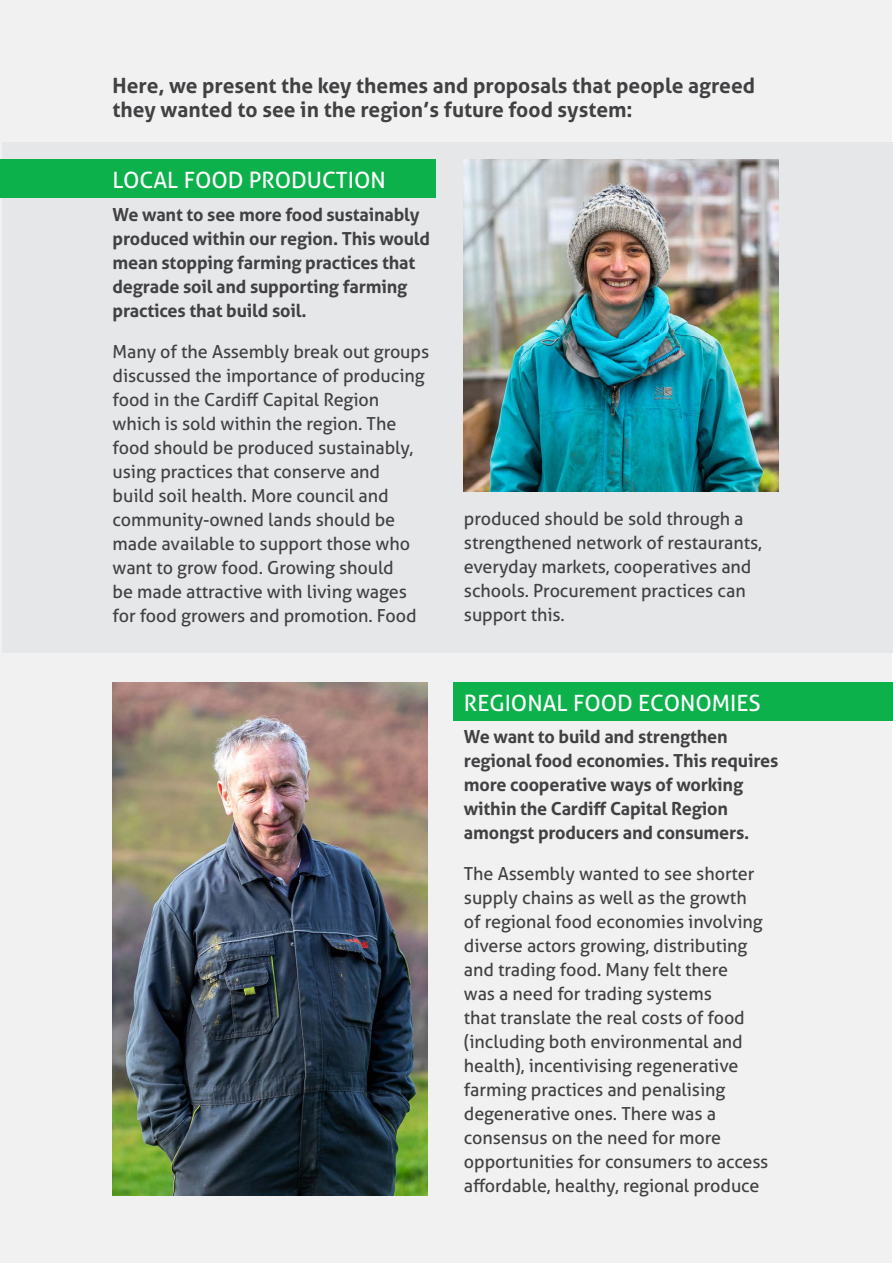
<style>
.page{position:relative;width:893px;height:1263px;background:#fff}
.page>*{position:absolute;margin:0;border:0;box-sizing:border-box;transform-origin:0 0}
.t1{font:22.5px "Aller";color:#fff}
.t2{font:700 21px/24px "Aller";color:#414042}
.t3{font:18px/24px "Aller";letter-spacing:-.005em;color:#414042}
.t4{font:700 18px/24px "Aller";letter-spacing:-.01em;color:#414042}
</style>
<div class="page">
<div style="left:1px;top:0;width:891px;height:1263px;background:#f1f1f2"></div>
<div style="left:2px;top:142px;width:891px;height:510px;background:#e6e7e8"></div>
<div style="left:1px;top:160px;width:435px;height:38px;background:#0db14b"></div>
<div style="left:453px;top:682px;width:440px;height:38px;background:#0db14b"></div>
<img style="left:464px;top:160px;width:315px;height:331px">
<img style="left:113px;top:682px;width:314px;height:514px">
<p class="t2" style="left:113px;top:73px;width:644px">Here, we present the key themes and proposals that people agreed they wanted to see in the region’s future food system:</p>
<p class="t1" style="left:113px;top:166px;width:275px">LOCAL FOOD PRODUCTION</p>
<p class="t4" style="left:113px;top:203px;width:319px">We want to see more food sustainably produced within our region. This would mean stopping farming practices that degrade soil and supporting farming practices that build soil.</p>
<p class="t3" style="left:113px;top:340px;width:318px">Many of the Assembly break out groups discussed the importance of producing food in the Cardiff Capital Region which is sold within the region. The food should be produced sustainably, using practices that conserve and<br>build soil health. More council and community-owned lands should be made available to support those who want to grow food. Growing should<br>be made attractive with living wages for food growers and promotion. Food</p>
<p class="t3" style="left:464px;top:507px;width:300px">produced should be sold through a strengthened network of restaurants, everyday markets, cooperatives and schools. Procurement practices can support this.</p>
<p class="t1" style="left:464px;top:689px;width:298px">REGIONAL FOOD ECONOMIES</p>
<p class="t4" style="left:464px;top:725px;width:316px">We want to build and strengthen regional food economies. This requires more cooperative ways of working within the Cardiff Capital Region amongst producers and consumers.</p>
<p class="t3" style="left:464px;top:862px;width:306px">The Assembly wanted to see shorter supply chains as well as the growth<br>of regional food economies involving diverse actors growing, distributing and trading food. Many felt there<br>was a need for trading systems<br>that translate the real costs of food (including both environmental and health), incentivising regenerative farming practices and penalising degenerative ones. There was a consensus on the need for more opportunities for consumers to access affordable, healthy, regional produce</p>
</div>
